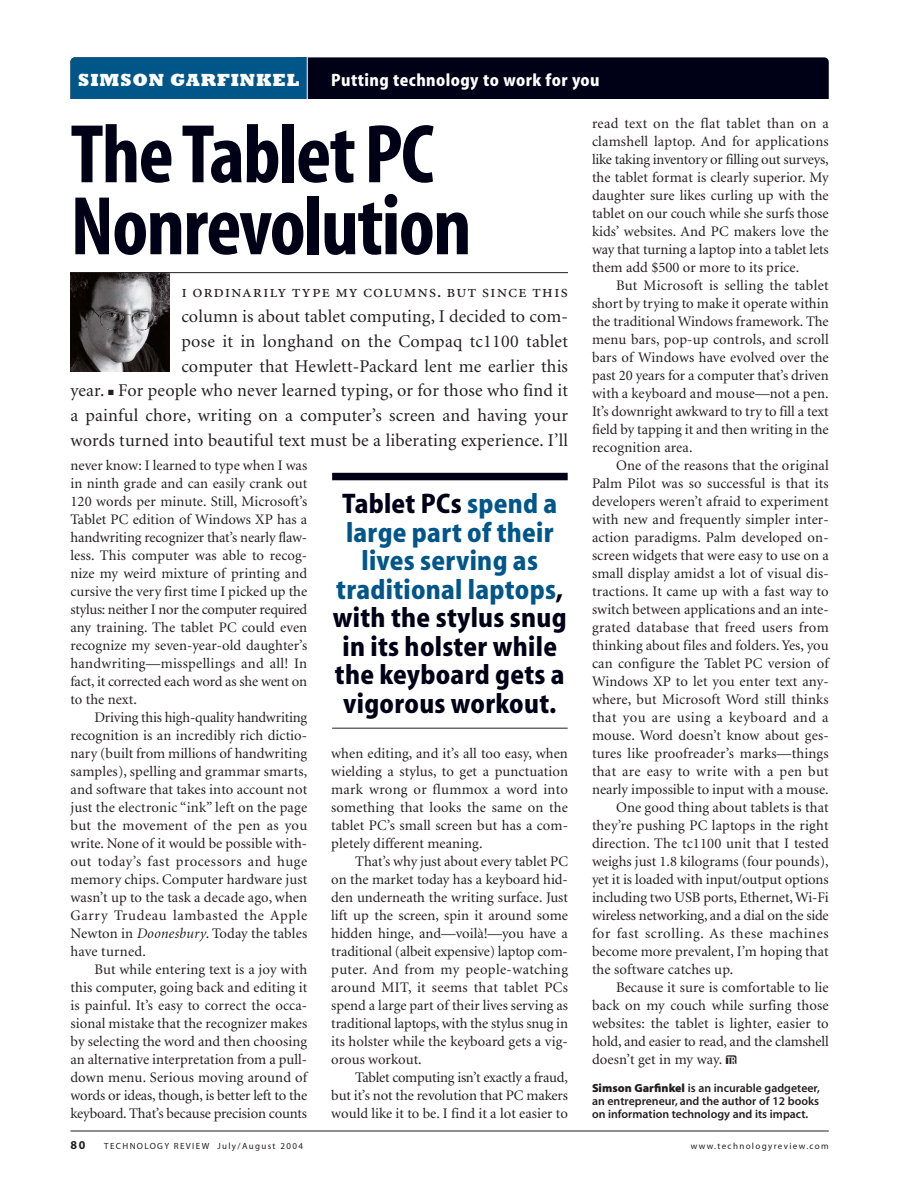
<style>
.page{position:relative;width:918px;height:1188px;background:#fff}
.page>*{position:absolute;margin:0;border:0;box-sizing:border-box;transform-origin:0 0}
.t1{font:84px/72px "Myriad MM 700 300";letter-spacing:-.02em;color:#000116}
.t2{font:28.5px/28.5px "Myriad MM 750 450";letter-spacing:.01em;color:#000116;text-align:center}
.t3{font:18px/24.8px "Minion MIT";letter-spacing:.01em;color:#231f20;text-align:right}
.t4{font:18px "Minion Regular SC";letter-spacing:.045em;color:#231f20}
.t5{font:18px "Myriad MM 750 450";letter-spacing:.02em;color:#fff}
.t6{font:800 18px "Rockwell";letter-spacing:.05em;color:#fff}
.t7{font:14.7px/18px "Minion MIT";letter-spacing:.01em;color:#231f20;text-align:justify}
.t8{font:14.7px "Minion MIT";letter-spacing:-.015em;color:#231f20}
.t9{font:14.7px "Minion MIT";letter-spacing:-.01em;color:#231f20}
.t10{font:14.7px "Minion MIT";letter-spacing:.04em;color:#231f20}
.t11{font:14.7px "Minion MIT";letter-spacing:.035em;color:#231f20}
.t12{font:12px "Myriad MM 700 600";color:#231f20}
.t13{font:11.85px/12.9px "Myriad MM 565 600";color:#231f20;text-align:justify}
.t14{font:9px "Myriad MM 400 600";letter-spacing:.15em;color:#231f20}
.s1{font-family:"Minion";font-style:italic}
.s2{color:#005689}
.s3{font-family:"Myriad MM 830 600"}
</style>
<div class="page">
<div style="left:70px;top:57px;width:759px;height:51px;background:#000116;border-radius:4px"></div>
<div style="left:70px;top:57px;width:237px;height:51px;background:#005689;border-radius:4px"></div>
<div style="left:66px;top:99px;width:769px;height:14px;background:#fff"></div>
<div style="left:297px;top:57px;width:10px;height:9px;background:#005689"></div>
<hr style="left:307px;top:54px;width:1px;height:48px;background:#fff">
<hr style="left:70px;top:1131px;width:759px;height:1px;background:#231f20">
<img style="left:70px;top:273px;width:100px;height:99px">
<div style="left:332px;top:473px;width:236px;height:7px;background:#000116"></div>
<hr style="left:332px;top:728px;width:236px;height:1px;background:#231f20">
<hr style="left:70px;top:272px;width:498px;height:1px;background:#231f20">
<p class="t6" style="left:78px;top:69px;width:223px">SIMSON GARFINKEL</p>
<p class="t5" style="left:331px;top:73px;width:270px">Putting technology to work for you</p>
<h1 class="t1" style="left:70px;top:126px;width:403px">The Tablet PC<br>Nonrevolution</h1>
<p class="t4" style="left:182px;top:285px;width:388px">i ordinarily type my columns. but since this</p>
<p class="t3" style="left:70px;top:305px;width:499px">column is about tablet computing, I decided to com-<br>pose it in longhand on the Compaq tc1100 tablet<br>computer that Hewlett-Packard lent me earlier this<br>year. ■ For people who never learned typing, or for those who find it a painful chore, writing on a computer’s screen and having your words turned into beautiful text must be a liberating experience. I’ll</p>
<p class="t7" style="left:70px;top:458px;width:238px">never know: I learned to type when I was in ninth grade and can easily crank out 120 words per minute. Still, Microsoft’s Tablet PC edition of Windows XP has a handwriting recognizer that’s nearly flaw&shy;less. This computer was able to recog&shy;nize my weird mixture of printing and cursive the very first time I picked up the stylus: neither I nor the computer required any training. The tablet PC could even recognize my seven-year-old daughter’s handwriting—misspellings and all! In fact, it corrected each word as she went on to the next.</p>
<p class="t7" style="left:70px;top:710px;width:238px;text-indent:24px">Driving this high-quality handwriting recognition is an incredibly rich dictio&shy;nary (built from millions of handwriting samples), spelling and grammar smarts, and software that takes into account not just the electronic “ink” left on the page but the movement of the pen as you write. None of it would be possible with&shy;out today’s fast processors and huge memory chips. Computer hardware just wasn’t up to the task a decade ago, when Garry Trudeau lambasted the Apple Newton in <span class="s1">Doonesbury</span>. Today the tables have turned.</p>
<p class="t7" style="left:71px;top:962px;width:238px;text-indent:24px">But while entering text is a joy with this computer, going back and editing it is painful. It’s easy to correct the occa&shy;sional mistake that the recognizer makes by selecting the word and then choosing an alternative interpretation from a pull&shy;down menu. Serious moving around of words or ideas, though, is better left to the keyboard. That’s because precision counts</p>
<h2 class="t2" style="left:333px;top:492px;width:235px">Tablet PCs <span class="s2">spend a large part of their lives serving as traditional laptops</span>, with the stylus snug in its holster while the keyboard gets a vigorous workout.</h2>
<p class="t7" style="left:331px;top:746px;width:238px">when editing, and it’s all too easy, when wielding a stylus, to get a punctuation mark wrong or flummox a word into something that looks the same on the tablet PC’s small screen but has a com&shy;pletely different meaning.</p>
<p class="t7" style="left:331px;top:854px;width:238px;text-indent:24px">That’s why just about every tablet PC on the market today has a keyboard hid&shy;den underneath the writing surface. Just lift up the screen, spin it around some hidden hinge, and—voilà!—you have a traditional (albeit expensive) laptop com&shy;puter. And from my people-watching around MIT, it seems that tablet PCs spend a large part of their lives serving as traditional laptops, with the stylus snug in its holster while the keyboard gets a vig&shy;orous workout.</p>
<p class="t7" style="left:331px;top:1070px;width:238px;text-indent:24px">Tablet computing isn’t exactly a fraud, but it’s not the revolution that PC makers would like it to be. I find it a lot easier to</p>
<p class="t7" style="left:592px;top:116px;width:238px">read text on the flat tablet than on a clamshell laptop. And for applications like taking inventory or filling out surveys, the tablet format is clearly superior. My daughter sure likes curling up with the tablet on our couch while she surfs those kids’ websites. And PC makers love the way that turning a laptop into a tablet lets them add $500 or more to its price.</p>
<p class="t7" style="left:592px;top:278px;width:238px;text-indent:24px">But Microsoft is selling the tablet short by trying to make it operate within the traditional Windows framework. The menu bars, pop-up controls, and scroll bars of Windows have evolved over the past 20 years for a computer that’s driven with a keyboard and mouse—not a pen.<br>It’s downright awkward to try to fill a text field by tapping it and then writing in the recognition area.</p>
<p class="t7" style="left:616px;top:458px;width:214px">One of the reasons that the original</p>
<p class="t7" style="left:592px;top:476px;width:238px">Palm Pilot was so successful is that its</p>
<p class="t7" style="left:592px;top:494px;width:238px">developers weren’t afraid to experiment</p>
<p class="t7" style="left:592px;top:512px;width:238px">with new and frequently simpler inter-</p>
<p class="t7" style="left:592px;top:530px;width:238px">action paradigms. Palm developed on-</p>
<p class="t7" style="left:592px;top:548px;width:238px">screen widgets that were easy to use on a</p>
<p class="t7" style="left:592px;top:566px;width:238px">small display amidst a lot of visual dis-</p>
<p class="t7" style="left:592px;top:584px;width:238px">tractions. It came up with a fast way to</p>
<p class="t7" style="left:592px;top:602px;width:238px">switch between applications and an inte-</p>
<p class="t7" style="left:592px;top:620px;width:238px">grated database that freed users from</p>
<p class="t7" style="left:592px;top:638px;width:238px">thinking about files and folders. Yes, you</p>
<p class="t7" style="left:592px;top:656px;width:238px">can configure the Tablet PC version of</p>
<p class="t7" style="left:592px;top:674px;width:238px">Windows XP to let you enter text any-</p>
<p class="t7" style="left:592px;top:692px;width:238px">where, but Microsoft Word still thinks</p>
<p class="t11" style="left:592px;top:712px;width:238px">that you are using a keyboard and a</p>
<p class="t7" style="left:592px;top:728px;width:238px">mouse. Word doesn’t know about ges-</p>
<p class="t7" style="left:592px;top:746px;width:238px">tures like proofreader’s marks—things</p>
<p class="t7" style="left:592px;top:764px;width:238px">that are easy to write with a pen but</p>
<p class="t7" style="left:592px;top:782px;width:238px">nearly impossible to input with a mouse.</p>
<p class="t7" style="left:616px;top:800px;width:214px">One good thing about tablets is that</p>
<p class="t7" style="left:592px;top:818px;width:238px">they’re pushing PC laptops in the right</p>
<p class="t7" style="left:592px;top:836px;width:238px">direction. The tc1100 unit that I tested</p>
<p class="t7" style="left:592px;top:854px;width:238px">weighs just 1.8 kilograms (four pounds),</p>
<p class="t7" style="left:592px;top:872px;width:238px">yet it is loaded with input/output options</p>
<p class="t7" style="left:592px;top:890px;width:238px">including two USB ports, Ethernet, Wi-Fi</p>
<p class="t8" style="left:592px;top:910px;width:238px">wireless networking, and a dial on the side</p>
<p class="t10" style="left:592px;top:928px;width:238px">for fast scrolling. As these machines</p>
<p class="t7" style="left:592px;top:944px;width:238px">become more prevalent, I’m hoping that</p>
<p class="t7" style="left:592px;top:962px;width:143px">the software catches up.</p>
<p class="t7" style="left:616px;top:980px;width:214px">Because it sure is comfortable to lie</p>
<p class="t7" style="left:592px;top:998px;width:238px">back on my couch while surfing those</p>
<p class="t7" style="left:592px;top:1016px;width:238px">websites: the tablet is lighter, easier to</p>
<p class="t9" style="left:592px;top:1036px;width:238px">hold, and easier to read, and the clamshell</p>
<p class="t7" style="left:592px;top:1052px;width:147px">doesn’t get in my way. ◊</p>
<p class="t13" style="left:592px;top:1083px;width:229px"><span class="s3">Simson Garfinkel</span> is an incurable gadgeteer, an entrepreneur, and the author of 12 books on information technology and its impact.</p>
<p class="t12" style="left:70px;top:1140px;width:17px">80</p>
<p class="t14" style="left:104px;top:1143px;width:200px">TECHNOLOGY REVIEW July/August 2004</p>
<p class="t14" style="left:691px;top:1143px;width:140px">www.technologyreview.com</p>
</div>
